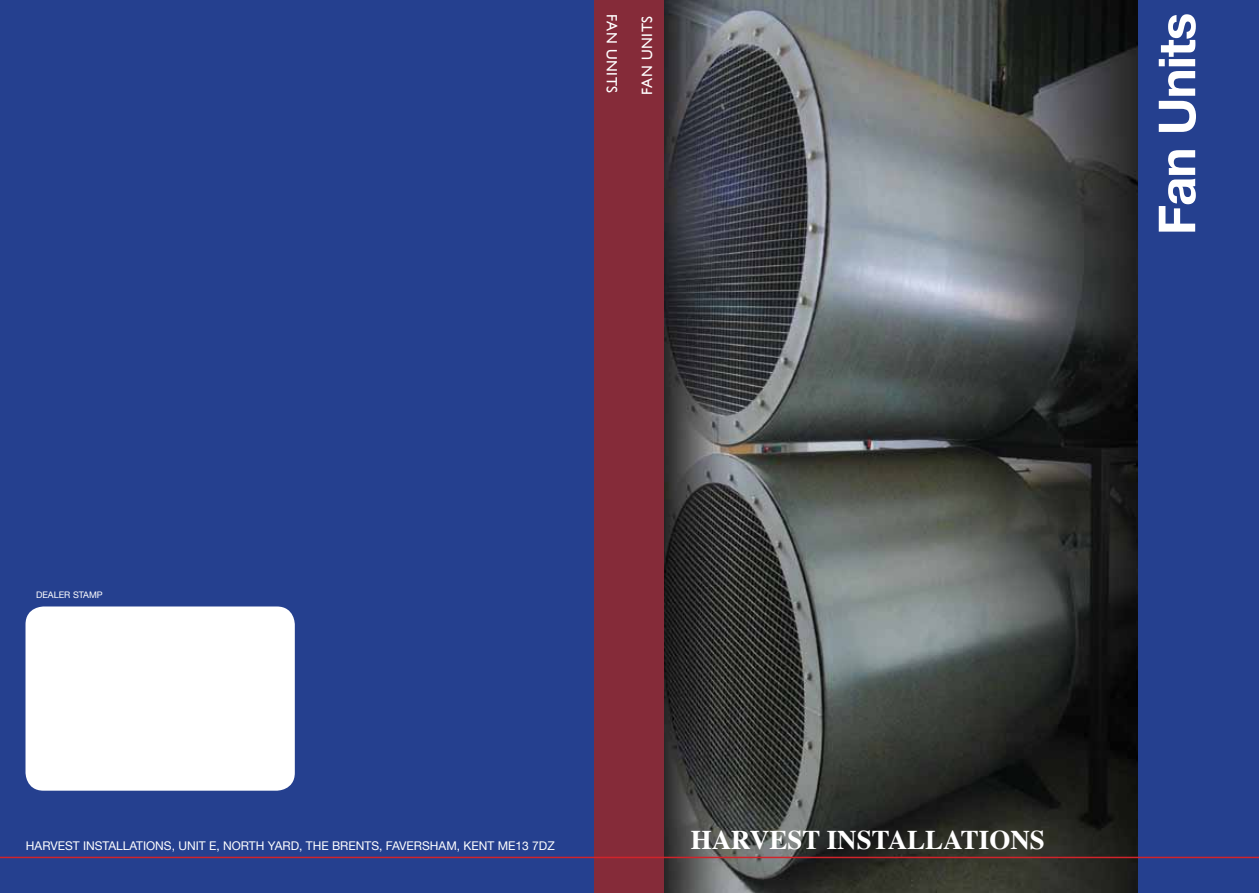
<style>
.page{position:relative;width:1259px;height:893px;background:#fff}
.page>*{position:absolute;margin:0;border:0;box-sizing:border-box;transform-origin:0 0}
.t1{font:700 51px "Helvetica Neue";letter-spacing:-.02em;color:#fff}
.t2{font:700 27px "Times";color:#fff}
.t3{font:15px "Gill Sans";letter-spacing:.04em;color:#fff}
.t4{font:12px "Helvetica Neue";color:#fff}
.t5{font:9px "Helvetica Neue";color:#fff}
</style>
<div class="page">
<img style="left:663px;top:0;width:475px;height:893px">
<div style="left:0;top:0;width:595px;height:893px;background:#25408f"></div>
<div style="left:1138px;top:0;width:121px;height:893px;background:#25408f"></div>
<div style="left:594px;top:0;width:69px;height:893px;background:#852b39"></div>
<hr style="left:0;top:857px;width:1259px;height:1px;background:#d2232a">
<div style="left:26px;top:606px;width:269px;height:185px;background:#fff;border-radius:18px"></div>
<p class="t3" style="left:620px;top:14px;width:80px;rotate:90deg">FAN UNITS</p>
<p class="t3" style="left:638px;top:95px;width:80px;rotate:-90deg">FAN UNITS</p>
<h1 class="t1" style="left:1137px;top:235px;width:224px;rotate:-90deg">Fan Units</h1>
<p class="t5" style="left:36px;top:589px;width:68px">DEALER STAMP</p>
<p class="t4" style="left:26px;top:837px;width:530px">HARVEST INSTALLATIONS, UNIT E, NORTH YARD, THE BRENTS, FAVERSHAM, KENT ME13 7DZ</p>
<h2 class="t2" style="left:691px;top:814px;width:355px">HARVEST INSTALLATIONS</h2>
</div>
